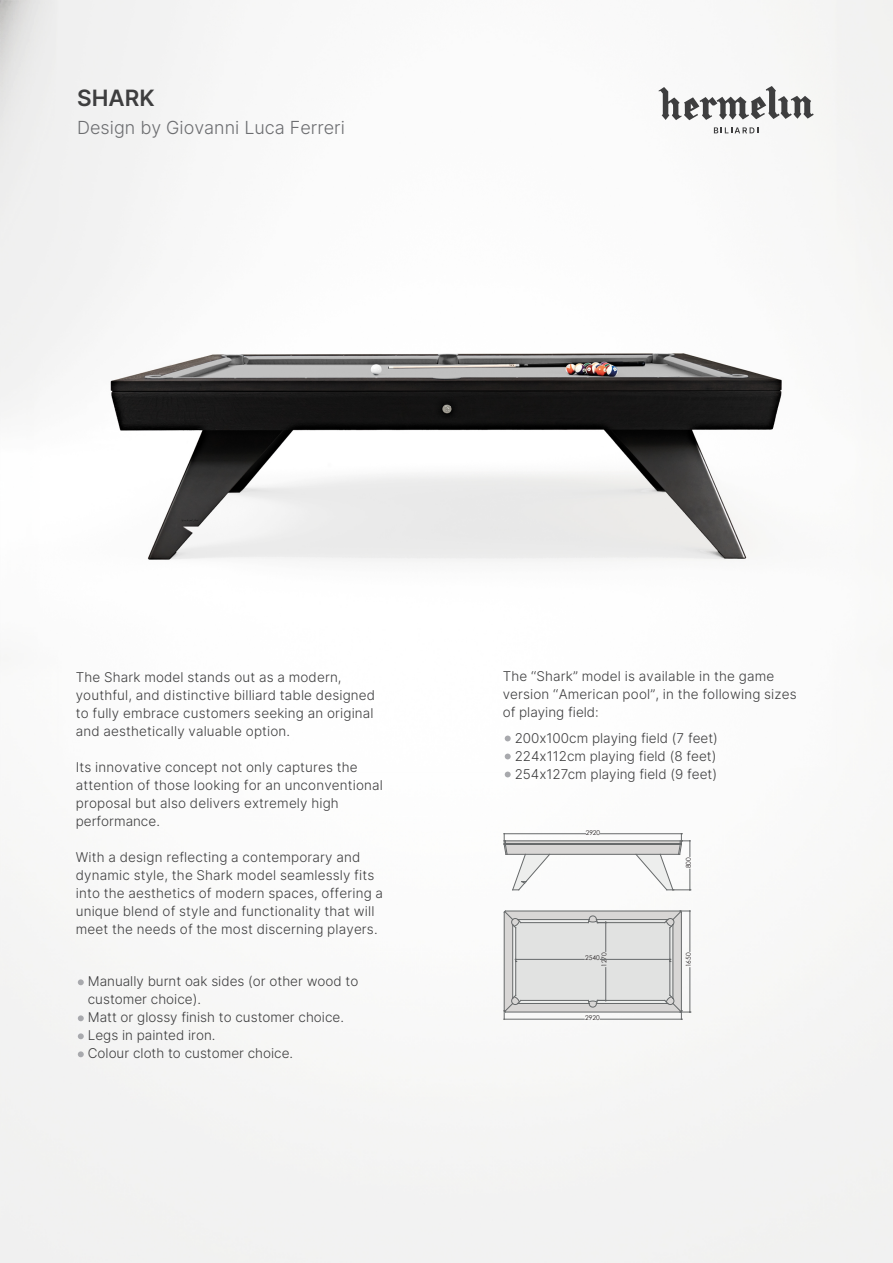
<style>
.page{position:relative;width:893px;height:1263px;background:#fff}
.page>*{position:absolute;margin:0;border:0;box-sizing:border-box;transform-origin:0 0}
.t1{font:22.5px "Inter";color:#3e3e3f}
.t2{font:18px "Inter";color:#6c6d70}
.t3{font:13.5px/18px "Inter";letter-spacing:.01em;color:#3e3e3f}
.t4{font:6.6px "Century Gothic";color:#231f20}
</style>
<div class="page">
<img style="left:0;top:1px;width:892px;height:1262px">
<svg style="left:78px;top:979px;width:6px;height:6px"></svg>
<svg style="left:78px;top:1015px;width:6px;height:6px"></svg>
<svg style="left:78px;top:1033px;width:6px;height:6px"></svg>
<svg style="left:78px;top:1051px;width:6px;height:6px"></svg>
<svg style="left:505px;top:735px;width:6px;height:6px"></svg>
<svg style="left:505px;top:753px;width:6px;height:6px"></svg>
<svg style="left:505px;top:771px;width:6px;height:6px"></svg>
<svg style="left:658px;top:86px;width:156px;height:34px"></svg>
<svg style="left:714px;top:127px;width:44px;height:6px"></svg>
<svg style="left:504px;top:833px;width:187px;height:58px"></svg>
<svg style="left:504px;top:910px;width:187px;height:110px"></svg>
<h1 class="t1" style="left:77px;top:82px;width:79px">SHARK</h1>
<h2 class="t2" style="left:77px;top:115px;width:269px">Design by Giovanni Luca Ferreri</h2>
<p class="t3" style="left:76px;top:668px;width:301px">The Shark model stands out as a modern, youthful, and distinctive billiard table designed to fully embrace customers seeking an original and aesthetically valuable option.</p>
<p class="t3" style="left:76px;top:758px;width:309px">Its innovative concept not only captures the attention of those looking for an unconventional proposal but also delivers extremely high performance.</p>
<p class="t3" style="left:76px;top:848px;width:309px">With a design reflecting a contemporary and dynamic style, the Shark model seamlessly fits into the aesthetics of modern spaces, offering a unique blend of style and functionality that will meet the needs of the most discerning players.</p>
<p class="t3" style="left:88px;top:972px;width:272px">Manually burnt oak sides (or other wood to customer choice).<br>Matt or glossy finish to customer choice.<br>Legs in painted iron.<br>Colour cloth to customer choice.</p>
<p class="t3" style="left:503px;top:667px;width:296px">The ‘‘Shark’’ model is available in the game version ‘‘American pool’’, in the following sizes of playing field:</p>
<p class="t3" style="left:515px;top:728px;width:205px;text-align:justify">200x100cm playing field (7 feet)<br>224x112cm playing field (8 feet)<br>254x127cm playing field (9 feet)</p>
<p class="t4" style="left:586px;top:828px;width:16px">2920</p>
<p class="t4" style="left:600px;top:967px;width:16px;rotate:-90deg">1270</p>
<p class="t4" style="left:585px;top:953px;width:16px">2540</p>
<p class="t4" style="left:585px;top:1013px;width:16px">2920</p>
<p class="t4" style="left:684px;top:868px;width:12px;rotate:-90deg">800</p>
<p class="t4" style="left:684px;top:967px;width:16px;rotate:-90deg">1650</p>
</div>
